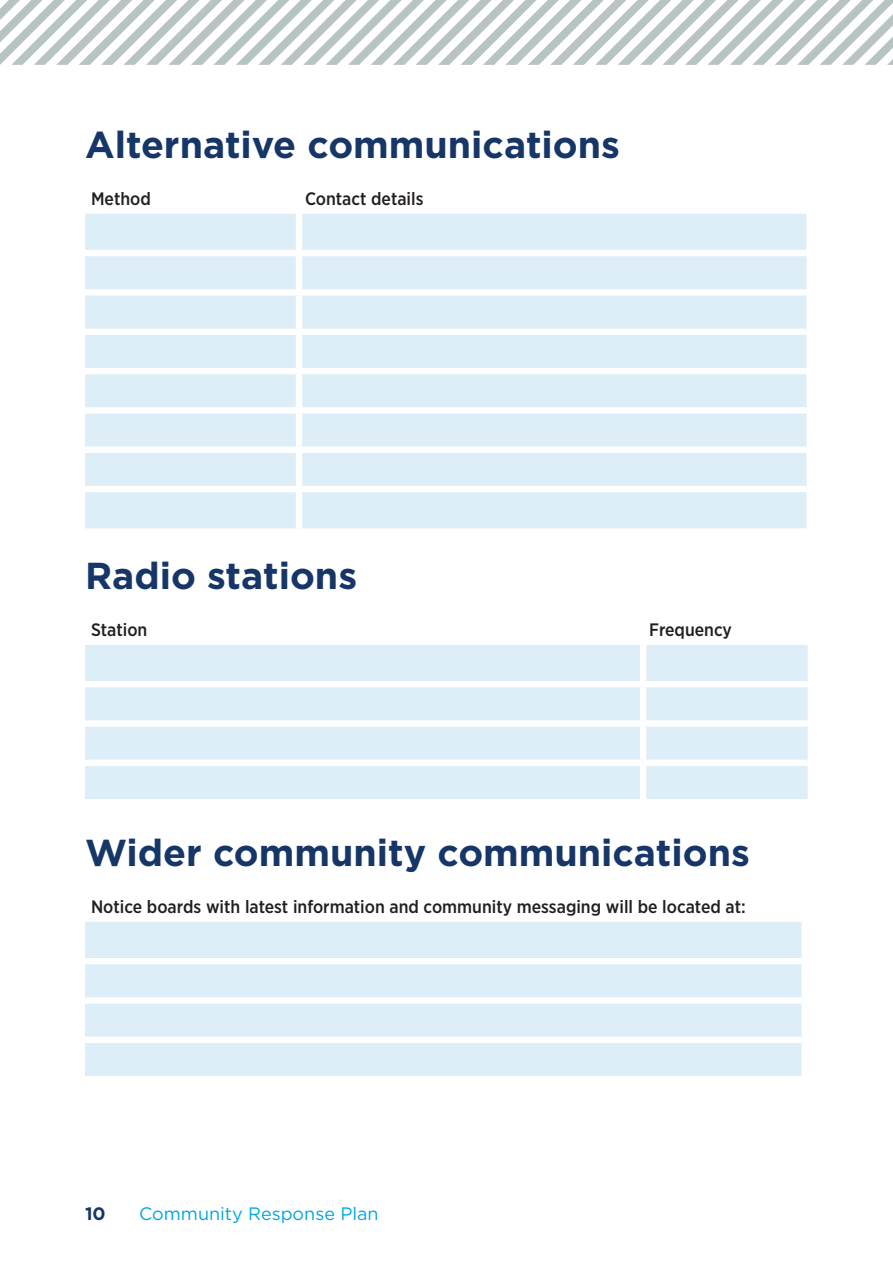
<style>
.page{position:relative;width:893px;height:1263px;background:#fff}
.page>*{position:absolute;margin:0;border:0;box-sizing:border-box;transform-origin:0 0}
.t1{font:700 37.5px "Gotham";color:#163668}
.t2{font:500 18px "Gotham Narrow";color:#231f20}
.t3{font:18px "Gotham";color:#00a7e0}
.t4{font:700 18px "Gotham";color:#163668}
</style>
<div class="page">
<svg style="left:0;top:0;width:893px;height:65px"></svg>
<div style="left:85px;top:214px;width:721px;height:314px;background:#ddeef8"></div>
<div style="left:296px;top:214px;width:6px;height:36px;background:#fff"></div>
<div style="left:85px;top:250px;width:214px;height:6px;background:#fff"></div>
<div style="left:299px;top:250px;width:507px;height:6px;background:#fff"></div>
<div style="left:296px;top:256px;width:6px;height:33px;background:#fff"></div>
<div style="left:85px;top:289px;width:214px;height:7px;background:#fff"></div>
<div style="left:299px;top:289px;width:507px;height:7px;background:#fff"></div>
<div style="left:296px;top:296px;width:6px;height:33px;background:#fff"></div>
<div style="left:85px;top:329px;width:214px;height:6px;background:#fff"></div>
<div style="left:299px;top:329px;width:507px;height:6px;background:#fff"></div>
<div style="left:296px;top:335px;width:6px;height:33px;background:#fff"></div>
<div style="left:85px;top:368px;width:214px;height:6px;background:#fff"></div>
<div style="left:299px;top:368px;width:507px;height:6px;background:#fff"></div>
<div style="left:296px;top:374px;width:6px;height:33px;background:#fff"></div>
<div style="left:85px;top:407px;width:214px;height:7px;background:#fff"></div>
<div style="left:299px;top:407px;width:507px;height:7px;background:#fff"></div>
<div style="left:296px;top:414px;width:6px;height:33px;background:#fff"></div>
<div style="left:85px;top:447px;width:214px;height:6px;background:#fff"></div>
<div style="left:299px;top:447px;width:507px;height:6px;background:#fff"></div>
<div style="left:296px;top:453px;width:6px;height:33px;background:#fff"></div>
<div style="left:85px;top:486px;width:214px;height:6px;background:#fff"></div>
<div style="left:299px;top:486px;width:507px;height:6px;background:#fff"></div>
<div style="left:296px;top:492px;width:6px;height:36px;background:#fff"></div>
<div style="left:85px;top:645px;width:723px;height:154px;background:#ddeef8"></div>
<div style="left:640px;top:645px;width:6px;height:36px;background:#fff"></div>
<div style="left:85px;top:681px;width:558px;height:6px;background:#fff"></div>
<div style="left:643px;top:681px;width:165px;height:6px;background:#fff"></div>
<div style="left:640px;top:687px;width:6px;height:33px;background:#fff"></div>
<div style="left:85px;top:720px;width:558px;height:7px;background:#fff"></div>
<div style="left:643px;top:720px;width:165px;height:7px;background:#fff"></div>
<div style="left:640px;top:727px;width:6px;height:33px;background:#fff"></div>
<div style="left:85px;top:760px;width:558px;height:6px;background:#fff"></div>
<div style="left:643px;top:760px;width:165px;height:6px;background:#fff"></div>
<div style="left:640px;top:766px;width:6px;height:33px;background:#fff"></div>
<div style="left:85px;top:922px;width:716px;height:154px;background:#ddeef8"></div>
<div style="left:85px;top:958px;width:723px;height:6px;background:#fff"></div>
<div style="left:85px;top:997px;width:723px;height:7px;background:#fff"></div>
<div style="left:85px;top:1037px;width:723px;height:6px;background:#fff"></div>
<h1 class="t1" style="left:85px;top:119px;width:536px">Alternative communications</h1>
<p class="t2" style="left:91px;top:187px;width:61px">Method</p>
<p class="t2" style="left:305px;top:187px;width:120px">Contact details</p>
<h1 class="t1" style="left:85px;top:550px;width:274px">Radio stations</h1>
<p class="t2" style="left:91px;top:619px;width:58px">Station</p>
<p class="t2" style="left:649px;top:619px;width:84px">Frequency</p>
<h1 class="t1" style="left:85px;top:827px;width:666px">Wider community communications</h1>
<p class="t2" style="left:91px;top:895px;width:656px">Notice boards with latest information and community messaging will be located at:</p>
<p class="t4" style="left:85px;top:1202px;width:22px">10</p>
<p class="t3" style="left:139px;top:1202px;width:241px">Community Response Plan</p>
</div>
